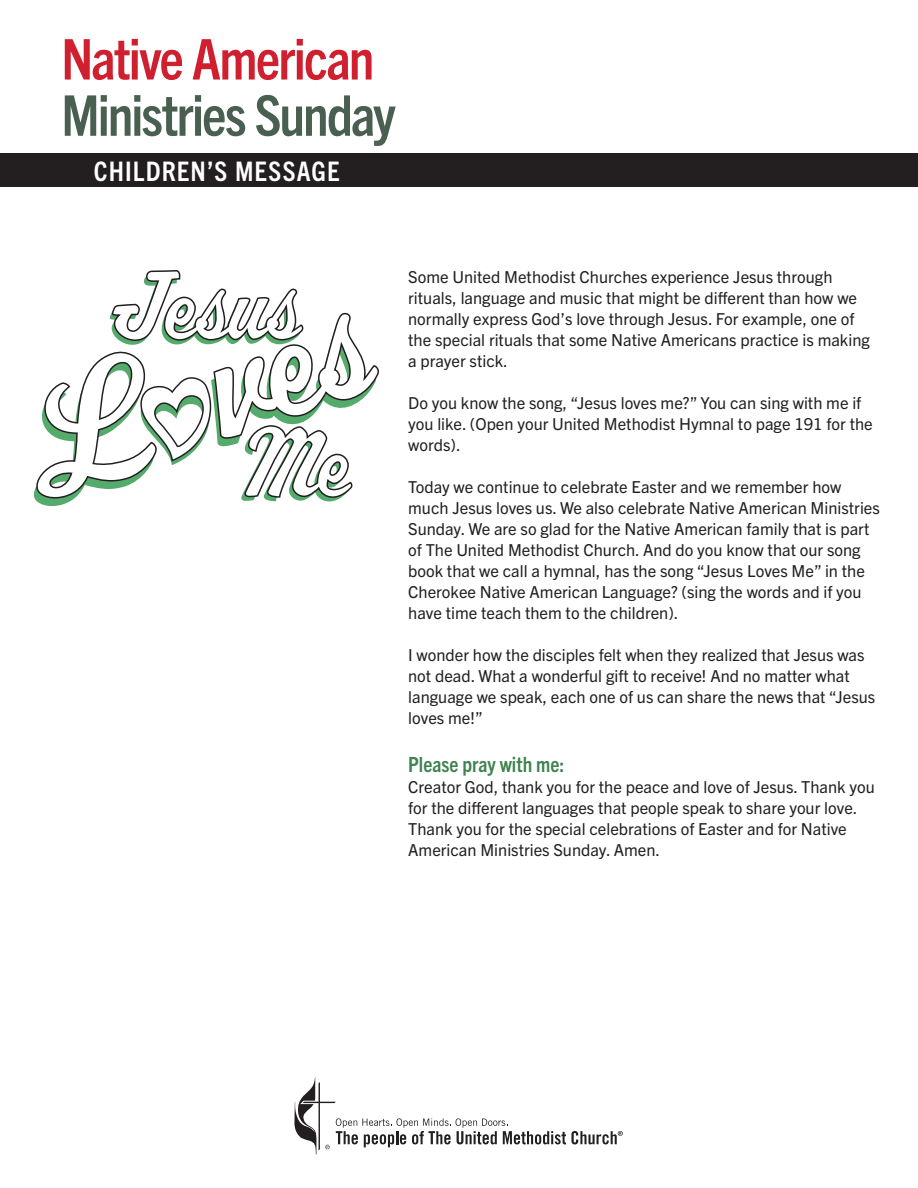
<style>
.page{position:relative;width:918px;height:1188px;background:#fff}
.page>*{position:absolute;margin:0;border:0;box-sizing:border-box;transform-origin:0 0}
.t1{font:700 condensed 56.25px/56.2px "Trade Gothic Next LT Pro";letter-spacing:-.035em;color:#495f4f}
.t2{font:700 condensed 27px "Trade Gothic Next LT Pro";letter-spacing:.04em;color:#fff}
.t3{font:700 condensed 21px "Trade Gothic Next LT Pro";color:#40824f}
.t4{font:16.5px/21px "Trade Gothic Next LT Pro";color:#231f20}
.s1{color:#d0202f}
</style>
<div class="page">
<svg style="left:294px;top:1077px;width:329px;height:78px"></svg>
<div style="left:0;top:154px;width:918px;height:33px;background:#231f20"></div>
<svg style="left:34px;top:270px;width:345px;height:236px"></svg>
<p class="t1" style="left:61px;top:28px;width:336px"><span class="s1">Native American<br></span>Ministries Sunday</p>
<p class="t2" style="left:94px;top:153px;width:247px">CHILDREN’S MESSAGE</p>
<p class="t4" style="left:408px;top:265px;width:463px">Some United Methodist Churches experience Jesus through rituals, language and music that might be different than how we normally express God’s love through Jesus. For example, one of the special rituals that some Native Americans practice is making a prayer stick.</p>
<p class="t4" style="left:408px;top:391px;width:466px">Do you know the song, “Jesus loves me?” You can sing with me if you like. (Open your United Methodist Hymnal to page 191 for the words).</p>
<p class="t4" style="left:408px;top:475px;width:473px">Today we continue to celebrate Easter and we remember how much Jesus loves us. We also celebrate Native American Ministries Sunday. We are so glad for the Native American family that is part of The United Methodist Church. And do you know that our song book that we call a hymnal, has the song “Jesus Loves Me” in the Cherokee Native American Language? (sing the words and if you have time teach them to the children).</p>
<p class="t4" style="left:408px;top:643px;width:469px">I wonder how the disciples felt when they realized that Jesus was not dead. What a wonderful gift to receive! And no matter what language we speak, each one of us can share the news that “Jesus loves me!”</p>
<p class="t3" style="left:408px;top:750px;width:158px">Please pray with me:</p>
<p class="t4" style="left:408px;top:775px;width:468px">Creator God, thank you for the peace and love of Jesus. Thank you for the different languages that people speak to share your love.<br>Thank you for the special celebrations of Easter and for Native American Ministries Sunday. Amen.</p>
</div>
